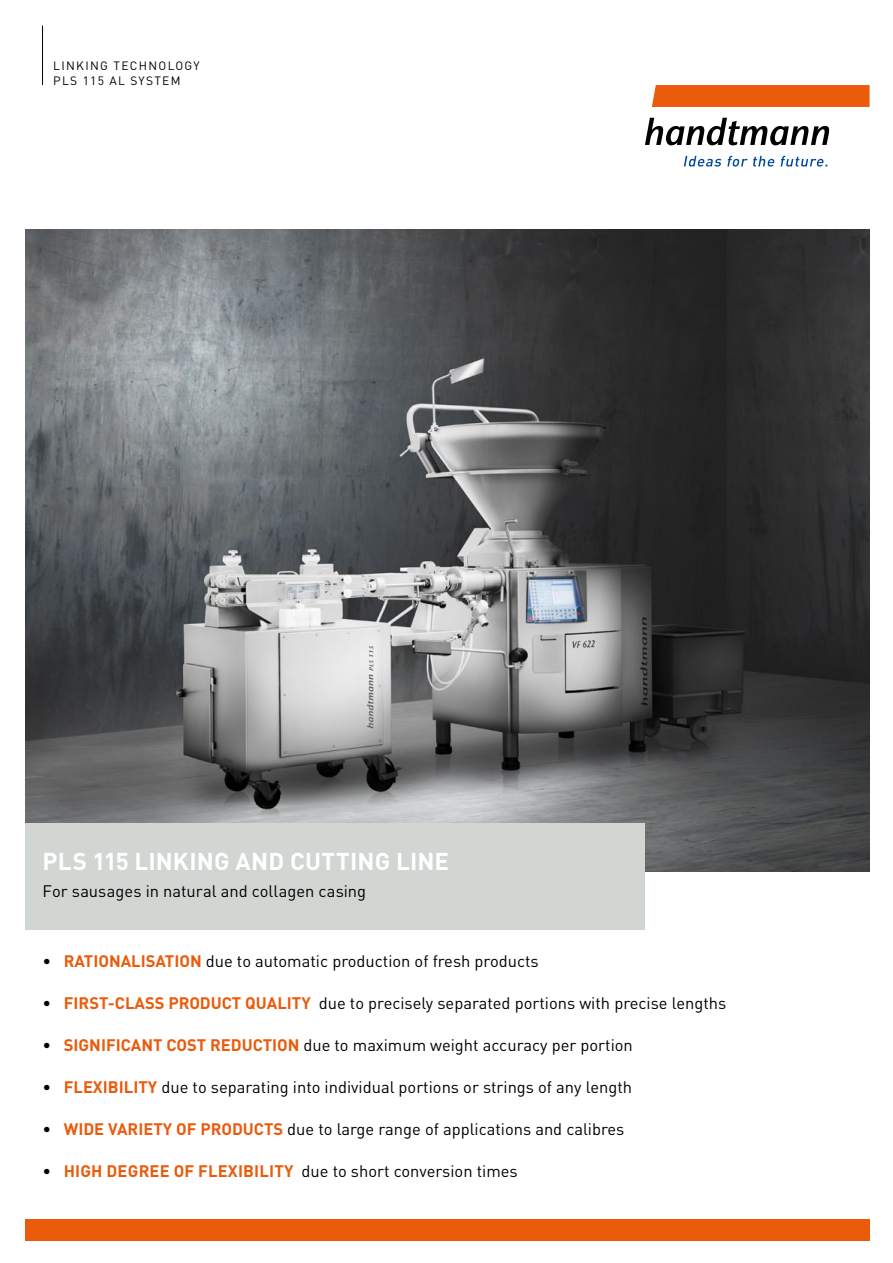
<style>
.page{position:relative;width:893px;height:1263px;background:#fff}
.page>*{position:absolute;margin:0;border:0;box-sizing:border-box;transform-origin:0 0}
.t1{font:700 24px "DIN Pro";letter-spacing:.005em;color:#fff}
.t2{font:16.5px "DIN Pro";color:#000}
.t3{font:12px/15px "DIN Pro";letter-spacing:.11em;color:#000}
.s1{font-weight:700;color:#ea5b0b}
</style>
<div class="page">
<div style="left:26px;top:1219px;width:844px;height:21px;background:#ea5b0b"></div>
<hr style="left:42px;top:26px;width:1px;height:59px;background:#000">
<img style="left:26px;top:230px;width:844px;height:642px">
<div style="left:26px;top:823px;width:619px;height:107px;background:#d2d6d3"></div>
<svg style="left:652px;top:85px;width:218px;height:22px;background:#ea5d0e"></svg>
<svg style="left:645px;top:118px;width:184px;height:27px"></svg>
<svg style="left:684px;top:156px;width:37px;height:11px"></svg>
<svg style="left:727px;top:156px;width:48px;height:11px"></svg>
<svg style="left:781px;top:156px;width:46px;height:11px"></svg>
<p class="t3" style="left:53px;top:57px;width:148px">LINKING TECHNOLOGY<br>PLS 115 AL SYSTEM</p>
<h1 class="t1" style="left:43px;top:842px;width:408px">PLS 115 LINKING AND CUTTING LINE</h1>
<p class="t2" style="left:43px;top:878px;width:325px">For sausages in natural and collagen casing</p>
<p class="t2" style="left:43px;top:948px;width:498px">• <span class="s1">RATIONALISATION</span> due to automatic production of fresh products</p>
<p class="t2" style="left:43px;top:990px;width:685px">• <span class="s1">FIRST-CLASS PRODUCT QUALITY</span> due to precisely separated portions with precise lengths</p>
<p class="t2" style="left:43px;top:1032px;width:592px">• <span class="s1">SIGNIFICANT COST REDUCTION</span> due to maximum weight accuracy per portion</p>
<p class="t2" style="left:43px;top:1074px;width:591px">• <span class="s1">FLEXIBILITY</span> due to separating into individual portions or strings of any length</p>
<p class="t2" style="left:43px;top:1116px;width:583px">• <span class="s1">WIDE VARIETY OF PRODUCTS</span> due to large range of applications and calibres</p>
<p class="t2" style="left:43px;top:1158px;width:477px">• <span class="s1">HIGH DEGREE OF FLEXIBILITY</span> due to short conversion times</p>
</div>
